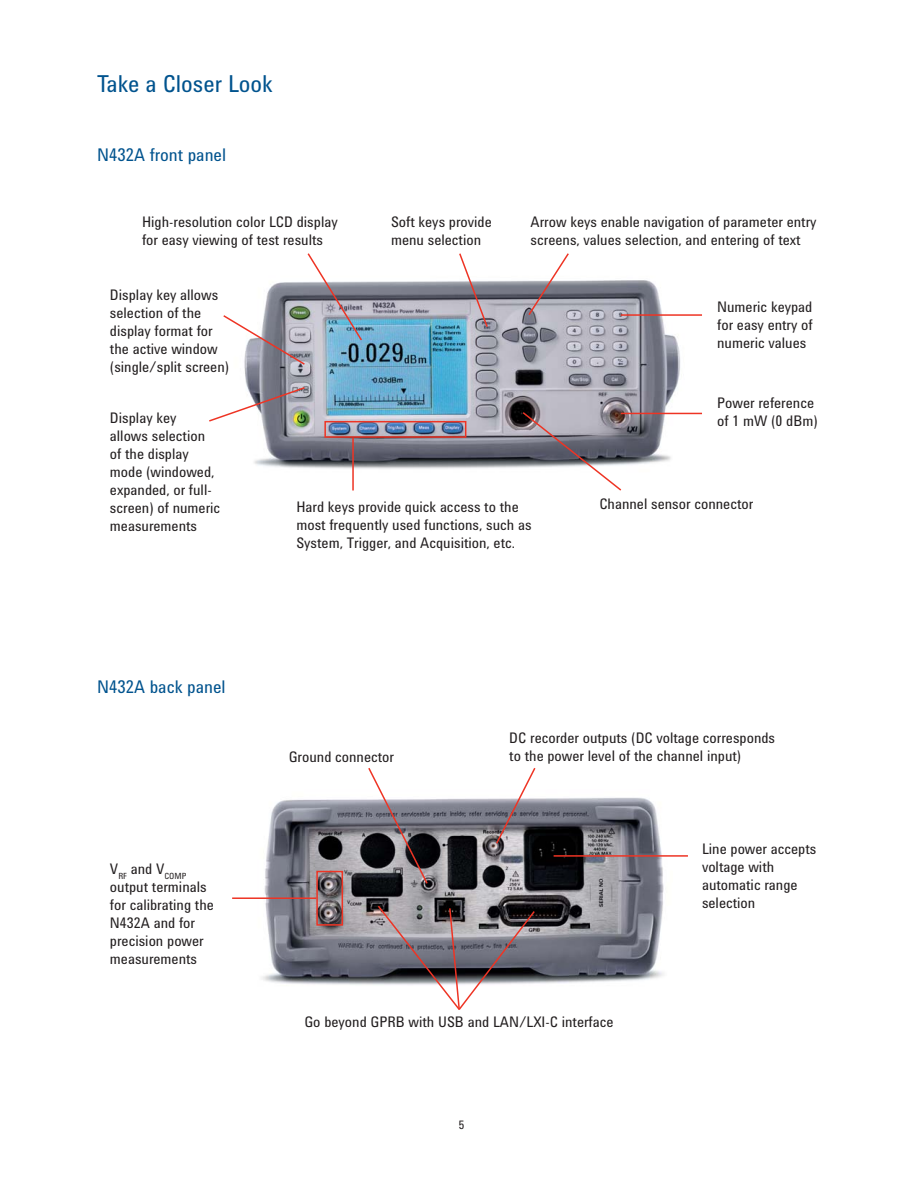
<style>
.page{position:relative;width:918px;height:1188px;background:#fff}
.page>*{position:absolute;margin:0;border:0;box-sizing:border-box;transform-origin:0 0}
.t1{font:24px "Agilent Condensed CFF";color:#00538e}
.t2{font:18px "Agilent Condensed CFF";color:#00538e}
.t3{font:15px/18px "Agilent Condensed CFF";color:#231f20}
.t4{font:12px "Agilent Condensed CFF";color:#231f20}
.t5{font:8.7px "Agilent Condensed CFF";color:#231f20}
</style>
<div class="page">
<img style="left:244px;top:280px;width:458px;height:189px">
<img style="left:262px;top:797px;width:402px;height:188px">
<svg style="left:376px;top:904px;width:160px;height:106px"></svg>
<div style="left:316px;top:871px;width:27px;height:55px;border:2px solid #ee3424"></div>
<hr style="left:232px;top:897px;width:84px;height:2px;background:#ee3424">
<svg style="left:367px;top:768px;width:62px;height:117px"></svg>
<hr style="left:554px;top:855px;width:134px;height:2px;background:#ee3424">
<svg style="left:495px;top:768px;width:42px;height:77px"></svg>
<svg style="left:527px;top:253px;width:43px;height:64px"></svg>
<svg style="left:458px;top:253px;width:31px;height:76px"></svg>
<hr style="left:621px;top:314px;width:81px;height:2px;background:#ee3424">
<hr style="left:621px;top:413px;width:81px;height:1px;background:#ee3424">
<svg style="left:521px;top:411px;width:102px;height:80px"></svg>
<div style="left:324px;top:421px;width:142px;height:17px;border:2px solid #ee3424"></div>
<hr style="left:352px;top:438px;width:2px;height:53px;background:#ee3424">
<svg style="left:223px;top:253px;width:140px;height:113px"></svg>
<svg style="left:209px;top:386px;width:97px;height:37px"></svg>
<h1 class="t1" style="left:97px;top:75px;width:177px">Take a Closer Look</h1>
<p class="t2" style="left:97px;top:149px;width:130px">N432A front panel</p>
<p class="t3" style="left:142px;top:215px;width:197px">High-resolution color LCD display for easy viewing of test results</p>
<p class="t3" style="left:391px;top:215px;width:102px">Soft keys provide menu selection</p>
<p class="t3" style="left:531px;top:215px;width:288px">Arrow keys enable navigation of parameter entry screens, values selection, and entering of text</p>
<p class="t3" style="left:110px;top:287px;width:121px">Display key allows selection of the display format for the active window (single/split screen)</p>
<p class="t3" style="left:110px;top:410px;width:112px">Display key<br>allows selection of the display mode (windowed, expanded, or full&shy;screen) of numeric measurements</p>
<p class="t2" style="left:97px;top:680px;width:130px">N432A back panel</p>
<p class="t5" style="left:110px;top:873px;width:78px"><sup>V</sup>RF <sup>and</sup> <sup>V</sup>COMP</p>
<p class="t3" style="left:110px;top:880px;width:105px">output terminals for calibrating the<br>N432A and for precision power measurements</p>
<p class="t3" style="left:717px;top:300px;width:97px;text-align:justify">Numeric keypad for easy entry of numeric values</p>
<p class="t3" style="left:717px;top:395px;width:102px">Power reference of 1 mW (0 dBm)</p>
<p class="t3" style="left:296px;top:500px;width:237px">Hard keys provide quick access to the most frequently used functions, such as<br>System, Trigger, and Acquisition, etc.</p>
<p class="t3" style="left:599px;top:497px;width:155px">Channel sensor connector</p>
<p class="t3" style="left:289px;top:749px;width:107px">Ground connector</p>
<p class="t3" style="left:509px;top:731px;width:267px">DC recorder outputs (DC voltage corresponds to the power level of the channel input)</p>
<p class="t3" style="left:702px;top:841px;width:116px">Line power accepts voltage with automatic range selection</p>
<p class="t3" style="left:304px;top:1015px;width:311px">Go beyond GPRB with USB and LAN/LXI-C interface</p>
<p class="t4" style="left:459px;top:1120px;width:7px">5</p>
</div>
